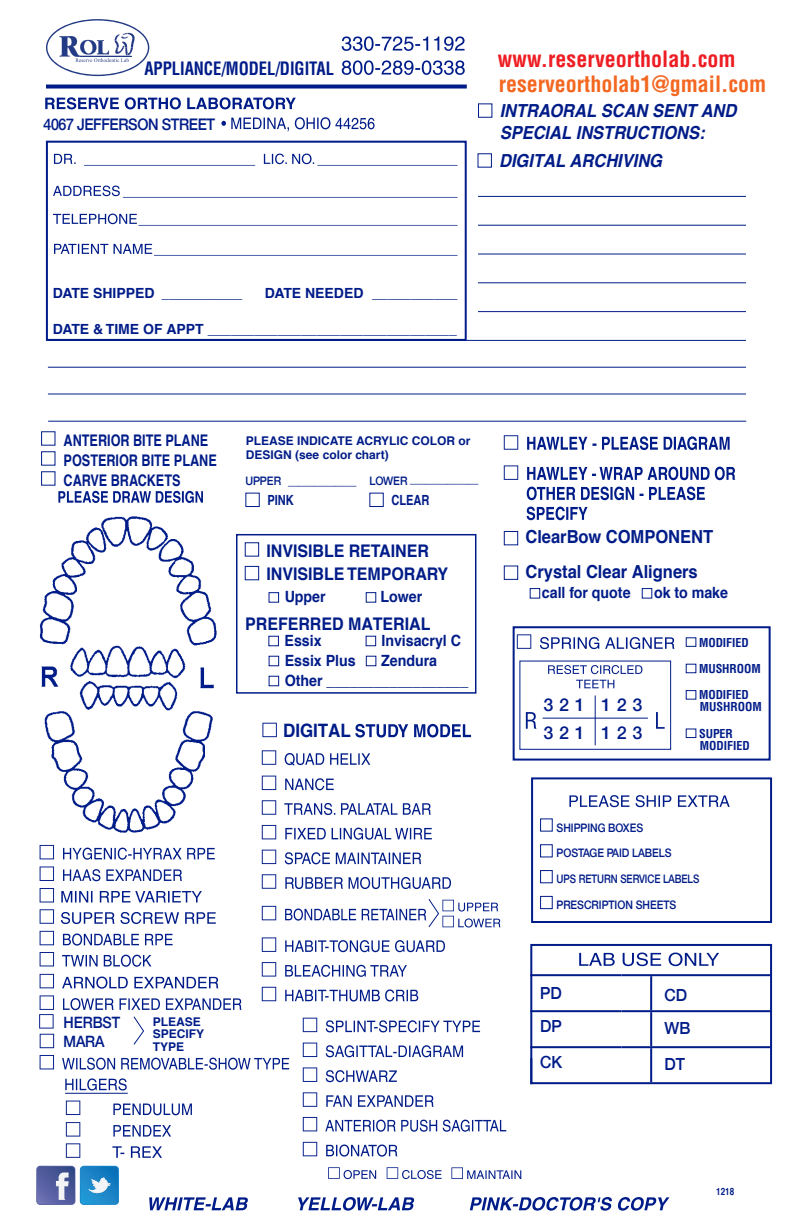
<style>
.page{position:relative;width:792px;height:1224px;background:#fff}
.page>*{position:absolute;margin:0;border:0;box-sizing:border-box;transform-origin:0 0}
.t1{font:700 condensed 22px "Helvetica";color:#f36721}
.t2{font:700 condensed 22px "Helvetica";color:#ee1d23}
.t3{font:700 18.4px "Helvetica";letter-spacing:-.005em;color:#001c88;scale:.92 1}
.t4{font:italic 700 18px/21.6px "Helvetica";color:#001c88;scale:.92 1}
.t5{font:700 18px "Helvetica";color:#001c88;scale:.92 1}
.t6{font:700 condensed 18px "Helvetica";letter-spacing:-.005em;color:#001c88;scale:.92 1}
.t7{font:500 18px/27.2px "Helvetica";letter-spacing:.35em;color:#001c88}
.t8{font:700 17.4px/23.6px "Helvetica";color:#001c88;scale:.92 1}
.t9{font:500 17.2px "Helvetica";color:#001c88;scale:.95 1}
.t10{font:500 16.4px "Helvetica";letter-spacing:-.025em;color:#001c88;scale:.92 1}
.t11{font:700 16px/20px "Helvetica";color:#001c88;scale:.79 1}
.t12{font:500 16px/18.8px "Helvetica";letter-spacing:-.005em;color:#001c88;scale:.92 1}
.t13{font:700 15.4px/20px "Helvetica";letter-spacing:-.005em;color:#001c88;scale:.92 1}
.t14{font:700 14px "Helvetica";color:#001c88}
.t15{font:500 14px "Helvetica";color:#001c88}
.t16{font:700 14px "Helvetica";color:#001c88;scale:.79 1}
.t17{font:500 12px/25.8px "Helvetica";color:#001c88;scale:.9 1}
.t18{font:700 12px/12.4px "Helvetica";color:#001c88}
.t19{font:700 condensed 12px/26.4px "Helvetica";letter-spacing:-.005em;color:#001c88}
.t20{font:500 12px "Helvetica";color:#001c88;scale:.92 1}
.t21{font:700 10px "Helvetica";color:#001c88;scale:.81 1}
.s1{font-weight:700}
</style>
<div class="page">
<svg style="left:46px;top:85px;width:421px;height:4px;background:#1e3796"></svg>
<svg style="left:46px;top:19px;width:103px;height:57px"></svg>
<hr style="left:478px;top:196px;width:268px;height:1px;background:#001c88">
<hr style="left:478px;top:225px;width:268px;height:1px;background:#001c88">
<hr style="left:478px;top:254px;width:268px;height:1px;background:#001c88">
<hr style="left:478px;top:282px;width:268px;height:1px;background:#001c88">
<hr style="left:478px;top:311px;width:268px;height:1px;background:#001c88">
<hr style="left:48px;top:340px;width:698px;height:1px;background:#001c88">
<hr style="left:48px;top:367px;width:698px;height:1px;background:#001c88">
<hr style="left:48px;top:394px;width:698px;height:1px;background:#001c88">
<hr style="left:48px;top:421px;width:698px;height:1px;background:#001c88">
<div style="left:46px;top:141px;width:421px;height:200px;border:2px solid #001c88"></div>
<svg style="left:478px;top:103px;width:15px;height:15px"></svg>
<svg style="left:36px;top:1166px;width:83px;height:39px;background:#598abf"></svg>
<div style="left:531px;top:777px;width:241px;height:146px;border:2px solid #001c88"></div>
<svg style="left:540px;top:818px;width:13px;height:14px"></svg>
<svg style="left:540px;top:844px;width:13px;height:14px"></svg>
<svg style="left:540px;top:870px;width:13px;height:14px"></svg>
<svg style="left:540px;top:895px;width:13px;height:15px"></svg>
<hr style="left:530px;top:974px;width:91px;height:2px;background:#001c88">
<hr style="left:621px;top:974px;width:150px;height:2px;background:#001c88">
<hr style="left:650px;top:976px;width:2px;height:34px;background:#001c88">
<hr style="left:530px;top:1010px;width:91px;height:2px;background:#001c88">
<hr style="left:621px;top:1010px;width:150px;height:2px;background:#001c88">
<hr style="left:650px;top:1012px;width:2px;height:34px;background:#001c88">
<hr style="left:530px;top:1046px;width:91px;height:2px;background:#001c88">
<hr style="left:621px;top:1046px;width:150px;height:2px;background:#001c88">
<hr style="left:650px;top:1048px;width:2px;height:34px;background:#001c88">
<img style="left:40px;top:516px;width:177px;height:309px">
<svg style="left:503px;top:531px;width:16px;height:15px"></svg>
<svg style="left:245px;top:492px;width:15px;height:15px"></svg>
<svg style="left:369px;top:492px;width:15px;height:15px"></svg>
<div style="left:513px;top:626px;width:258px;height:135px;border:2px solid #001c88"></div>
<svg style="left:517px;top:634px;width:158px;height:15px"></svg>
<div style="left:686px;top:638px;width:10px;height:9px;border:1px solid #001c88"></div>
<div style="left:686px;top:690px;width:10px;height:9px;border:1px solid #001c88"></div>
<div style="left:686px;top:729px;width:10px;height:9px;border:1px solid #001c88"></div>
<div style="left:519px;top:661px;width:152px;height:89px;border:1px solid #001c88"></div>
<svg style="left:576px;top:680px;width:38px;height:8px"></svg>
<svg style="left:548px;top:665px;width:94px;height:9px"></svg>
<svg style="left:526px;top:712px;width:139px;height:17px"></svg>
<hr style="left:543px;top:718px;width:105px;height:1px;background:#001c88">
<hr style="left:595px;top:696px;width:1px;height:49px;background:#001c88">
<svg style="left:503px;top:565px;width:16px;height:15px"></svg>
<svg style="left:529px;top:588px;width:12px;height:11px"></svg>
<svg style="left:641px;top:588px;width:12px;height:11px"></svg>
<svg style="left:477px;top:153px;width:15px;height:15px"></svg>
<svg style="left:221px;top:117px;width:154px;height:14px"></svg>
<svg style="left:45px;top:97px;width:251px;height:12px"></svg>
<svg style="left:342px;top:60px;width:123px;height:15px"></svg>
<svg style="left:342px;top:36px;width:123px;height:15px"></svg>
<svg style="left:54px;top:244px;width:404px;height:12px"></svg>
<svg style="left:53px;top:214px;width:405px;height:12px"></svg>
<svg style="left:53px;top:186px;width:405px;height:12px"></svg>
<svg style="left:54px;top:154px;width:404px;height:12px"></svg>
<svg style="left:149px;top:1197px;width:521px;height:14px"></svg>
<svg style="left:262px;top:800px;width:169px;height:15px"></svg>
<svg style="left:262px;top:776px;width:72px;height:14px"></svg>
<svg style="left:262px;top:750px;width:108px;height:16px"></svg>
<svg style="left:451px;top:1167px;width:70px;height:12px"></svg>
<svg style="left:387px;top:1167px;width:55px;height:12px"></svg>
<svg style="left:328px;top:1167px;width:48px;height:12px"></svg>
<svg style="left:39px;top:825px;width:467px;height:333px"></svg>
<svg style="left:569px;top:795px;width:161px;height:12px"></svg>
<svg style="left:579px;top:953px;width:140px;height:13px"></svg>
<svg style="left:41px;top:431px;width:162px;height:72px"></svg>
<svg style="left:527px;top:507px;width:61px;height:13px"></svg>
<svg style="left:527px;top:487px;width:178px;height:13px"></svg>
<svg style="left:504px;top:465px;width:231px;height:15px"></svg>
<svg style="left:504px;top:435px;width:226px;height:15px"></svg>
<svg style="left:262px;top:723px;width:209px;height:15px"></svg>
<svg style="left:244px;top:542px;width:16px;height:15px"></svg>
<svg style="left:244px;top:565px;width:16px;height:16px"></svg>
<svg style="left:268px;top:592px;width:12px;height:11px"></svg>
<svg style="left:365px;top:592px;width:12px;height:11px"></svg>
<svg style="left:268px;top:635px;width:11px;height:12px"></svg>
<svg style="left:365px;top:635px;width:12px;height:12px"></svg>
<svg style="left:268px;top:655px;width:12px;height:12px"></svg>
<svg style="left:365px;top:655px;width:12px;height:12px"></svg>
<svg style="left:268px;top:675px;width:12px;height:12px"></svg>
<div style="left:236px;top:534px;width:240px;height:160px;border:2px solid #001c88"></div>
<div style="left:530px;top:944px;width:242px;height:140px;border:2px solid #001c88"></div>
<p class="t6" style="left:144px;top:57px;width:208px">APPLIANCE/MODEL/DIGITAL</p>
<p class="t10" style="left:44px;top:114px;width:188px">4067 JEFFERSON STREET</p>
<h1 class="t2" style="left:498px;top:45px;width:239px">www.reserveortholab.com</h1>
<h1 class="t1" style="left:499px;top:71px;width:269px">reserveortholab1@gmail.com</h1>
<p class="t4" style="left:500px;top:100px;width:259px">INTRAORAL SCAN SENT AND<br>SPECIAL INSTRUCTIONS:</p>
<p class="t4" style="left:499px;top:150px;width:179px">DIGITAL ARCHIVING</p>
<p class="t15" style="left:53px;top:284px;width:191px"><span class="s1">DATE SHIPPED</span> ____________</p>
<p class="t14" style="left:265px;top:281px;width:194px">DATE NEEDED ___________</p>
<p class="t14" style="left:53px;top:318px;width:405px">DATE &amp; TIME OF APPT ________________________________</p>
<p class="t11" style="left:64px;top:430px;width:195px">ANTERIOR BITE PLANE<br>POSTERIOR BITE PLANE<br>CARVE BRACKETS</p>
<p class="t18" style="left:246px;top:433px;width:226px;line-height:14.4px">PLEASE INDICATE ACRYLIC COLOR or<br>DESIGN (see color chart)</p>
<p class="t20" style="left:245px;top:474px;width:255px">UPPER _____________ LOWER _____________</p>
<p class="t16" style="left:267px;top:489px;width:35px">PINK</p>
<p class="t16" style="left:391px;top:489px;width:50px">CLEAR</p>
<p class="t8" style="left:266px;top:539px;width:199px">INVISIBLE RETAINER<br>INVISIBLE TEMPORARY</p>
<p class="t8" style="left:245px;top:613px;width:203px">PREFERRED MATERIAL</p>
<p class="t13" style="left:285px;top:587px;width:46px">Upper</p>
<p class="t13" style="left:381px;top:587px;width:47px">Lower</p>
<p class="t13" style="left:285px;top:631px;width:42px">Essix</p>
<p class="t13" style="left:382px;top:631px;width:88px">Invisacryl C</p>
<p class="t13" style="left:285px;top:651px;width:79px">Essix Plus</p>
<p class="t13" style="left:285px;top:651px;width:201px;text-indent:96px">Zendura<br>Other __________________</p>
<p class="t3" style="left:283px;top:716px;width:75px">DIGITAL</p>
<p class="t12" style="left:64px;top:1013px;width:63px">HERBST<br>MARA</p>
<p class="t18" style="left:153px;top:1016px;width:53px">PLEASE<br>SPECIFY<br>TYPE</p>
<p class="t5" style="left:525px;top:522px;width:206px">ClearBow COMPONENT</p>
<p class="t5" style="left:525px;top:557px;width:189px">Crystal Clear Aligners</p>
<p class="t13" style="left:542px;top:582px;width:98px">call for quote</p>
<p class="t13" style="left:654px;top:582px;width:82px">ok to make</p>
<p class="t7" style="left:544px;top:691px;width:100px">321 123<br>321 123</p>
<p class="t19" style="left:699px;top:629px;width:51px">MODIFIED</p>
<p class="t19" style="left:699px;top:655px;width:63px">MUSHROOM<br>MODIFIED</p>
<p class="t19" style="left:700px;top:694px;width:63px">MUSHROOM</p>
<p class="t19" style="left:699px;top:727px;width:52px;line-height:12px">SUPER<br>MODIFIED</p>
<p class="t17" style="left:557px;top:814px;width:160px">SHIPPING BOXES<br>POSTAGE PAID LABELS<br>UPS RETURN SERVICE LABELS<br>PRESCRIPTION SHEETS</p>
<p class="t9" style="left:540px;top:982px;width:24px">PD</p>
<p class="t9" style="left:665px;top:984px;width:25px">CD</p>
<p class="t9" style="left:540px;top:1016px;width:24px">DP</p>
<p class="t9" style="left:665px;top:1018px;width:29px">WB</p>
<p class="t9" style="left:540px;top:1052px;width:25px">CK</p>
<p class="t9" style="left:665px;top:1054px;width:23px">DT</p>
<p class="t21" style="left:716px;top:1184px;width:24px">1218</p>
</div>
